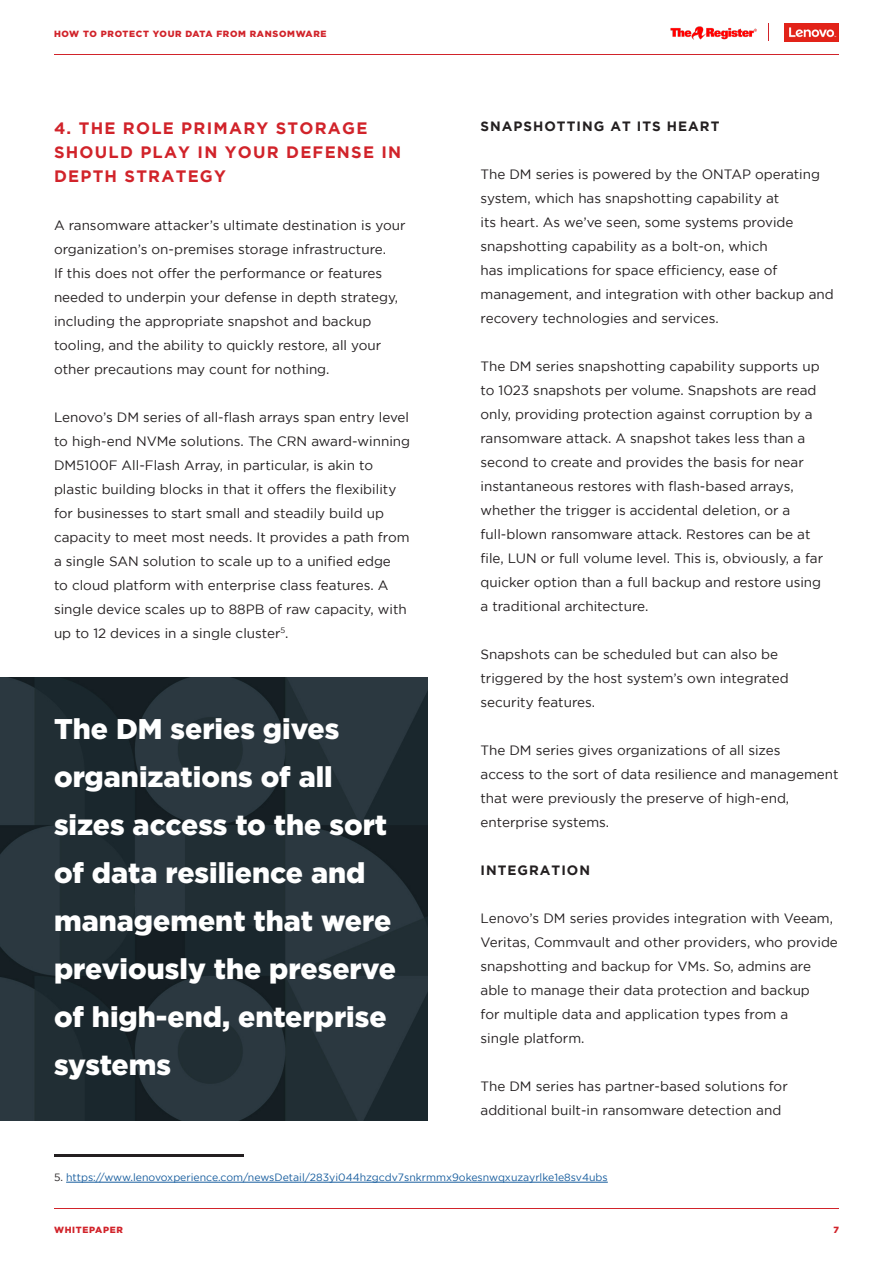
<style>
.page{position:relative;width:893px;height:1263px;background:#fff}
.page>*{position:absolute;margin:0;border:0;box-sizing:border-box;transform-origin:0 0}
.t1{font:900 28.5px/48px "Gotham";color:#fff}
.t2{font:700 16.5px/24px "Gotham";letter-spacing:.075em;color:#d1232a}
.t3{font:13.5px/24px "Gotham";color:#231f20}
.t4{font:700 13.5px "Gotham";letter-spacing:.075em;color:#231f20}
.t5{font:10.5px "Gotham";color:#175d9e}
.t6{font:900 9px "Gotham";letter-spacing:.075em;color:#d1232a}
.s1{color:#231f20}
</style>
<div class="page">
<hr style="left:54px;top:54px;width:785px;height:1px;background:#d1232a">
<hr style="left:54px;top:1208px;width:785px;height:1px;background:#d1232a">
<img style="left:670px;top:26px;width:87px;height:14px">
<img style="left:784px;top:23px;width:55px;height:19px">
<svg style="left:768px;top:23px;width:1px;height:18px"></svg>
<hr style="left:66px;top:1182px;width:542px;height:1px;background:#175d9e">
<img style="left:0;top:677px;width:428px;height:443px">
<hr style="left:54px;top:1154px;width:189px;height:2px;background:#231f20">
<p class="t6" style="left:54px;top:29px;width:274px">HOW TO PROTECT YOUR DATA FROM RANSOMWARE</p>
<p class="t2" style="left:54px;top:115px;width:349px">4. THE ROLE PRIMARY STORAGE<br>SHOULD PLAY IN YOUR DEFENSE IN<br>DEPTH STRATEGY</p>
<p class="t3" style="left:54px;top:213px;width:353px">A ransomware attacker’s ultimate destination is your organization’s on-premises storage infrastructure.<br>If this does not offer the performance or features needed to underpin your defense in depth strategy, including the appropriate snapshot and backup tooling, and the ability to quickly restore, all your other precautions may count for nothing.</p>
<p class="t3" style="left:54px;top:405px;width:358px">Lenovo’s DM series of all-flash arrays span entry level to high-end NVMe solutions. The CRN award-winning DM5100F All-Flash Array, in particular, is akin to plastic building blocks in that it offers the flexibility for businesses to start small and steadily build up capacity to meet most needs. It provides a path from a single SAN solution to scale up to a unified edge<br>to cloud platform with enterprise class features. A single device scales up to 88PB of raw capacity, with up to 12 devices in a single cluster<sup>5</sup>.</p>
<p class="t1" style="left:54px;top:704px;width:343px">The DM series gives organizations of all sizes access to the sort of data resilience and management that were previously the preserve of high-end, enterprise systems</p>
<p class="t4" style="left:480px;top:119px;width:240px">SNAPSHOTTING AT ITS HEART</p>
<p class="t3" style="left:480px;top:162px;width:355px">The DM series is powered by the ONTAP operating system, which has snapshotting capability at<br>its heart. As we’ve seen, some systems provide snapshotting capability as a bolt-on, which<br>has implications for space efficiency, ease of management, and integration with other backup and recovery technologies and services.</p>
<p class="t3" style="left:480px;top:354px;width:344px">The DM series snapshotting capability supports up to 1023 snapshots per volume. Snapshots are read only, providing protection against corruption by a ransomware attack. A snapshot takes less than a second to create and provides the basis for near instantaneous restores with flash-based arrays, whether the trigger is accidental deletion, or a full-blown ransomware attack. Restores can be at file, LUN or full volume level. This is, obviously, a far quicker option than a full backup and restore using</p>
<p class="t3" style="left:480px;top:594px;width:169px">a traditional architecture.</p>
<p class="t3" style="left:480px;top:642px;width:310px">Snapshots can be scheduled but can also be triggered by the host system’s own integrated security features.</p>
<p class="t3" style="left:480px;top:738px;width:302px">The DM series gives organizations of all sizes</p>
<p class="t3" style="left:480px;top:762px;width:360px">access to the sort of data resilience and management that were previously the preserve of high-end, enterprise systems.</p>
<p class="t4" style="left:480px;top:863px;width:111px">INTEGRATION</p>
<p class="t3" style="left:480px;top:906px;width:359px">Lenovo’s DM series provides integration with Veeam, Veritas, Commvault and other providers, who provide snapshotting and backup for VMs. So, admins are able to manage their data protection and backup</p>
<p class="t3" style="left:480px;top:1002px;width:309px">for multiple data and application types from a</p>
<p class="t3" style="left:480px;top:1026px;width:106px">single platform.</p>
<p class="t3" style="left:480px;top:1074px;width:309px">The DM series has partner-based solutions for additional built-in ransomware detection and</p>
<p class="t5" style="left:54px;top:1171px;width:555px"><span class="s1">5.</span> https://www.lenovoxperience.com/newsDetail/283yi044hzgcdv7snkrmmx9okesnwqxuzayrlke1e8sv4ubs</p>
<p class="t6" style="left:54px;top:1225px;width:70px">WHITEPAPER</p>
<p class="t6" style="left:833px;top:1225px;width:7px">7</p>
</div>
